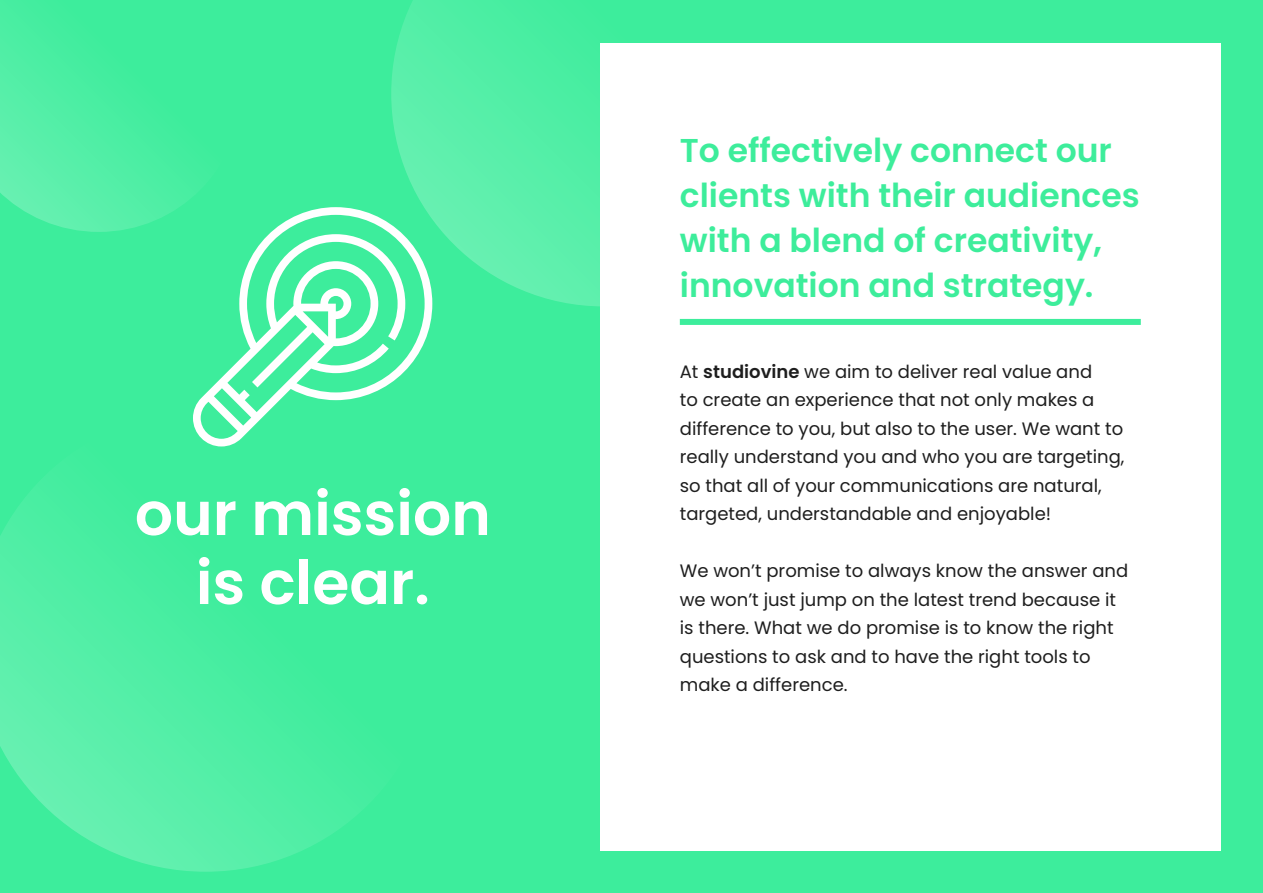
<style>
.page{position:relative;width:1263px;height:893px;background:#3ded9c}
.page>*{position:absolute;margin:0;border:0;box-sizing:border-box;transform-origin:0 0}
.t1{font:600 60px/69px "Poppins";color:#fff;text-align:center}
.t2{font:600 33px/45px "Poppins";color:#3ded9b}
.t3{font:18px/28.5px "Poppins";color:#1e1e1e}
.s1{font-weight:600}
</style>
<div class="page">
<svg style="left:391px;top:0;width:209px;height:306px;fill:#56efa8"></svg>
<svg style="left:0;top:446px;width:361px;height:426px"></svg>
<svg style="left:0;top:0;width:196px;height:232px"></svg>
<div style="left:600px;top:43px;width:620px;height:807px;background:#fff"></div>
<svg style="left:193px;top:207px;width:239px;height:239px"></svg>
<div style="left:680px;top:319px;width:461px;height:6px;background:#3ded9c"></div>
<h1 class="t1" style="left:135px;top:480px;width:358px">our mission is clear.</h1>
<h2 class="t2" style="left:680px;top:128px;width:461px">To effectively connect our clients with their audiences with a blend of creativity, innovation and strategy.</h2>
<p class="t3" style="left:680px;top:357px;width:446px">At <span class="s1">studiovine</span> we aim to deliver real value and<br>to create an experience that not only makes a difference to you, but also to the user. We want to really understand you and who you are targeting, so that all of your communications are natural, targeted, understandable and enjoyable!</p>
<p class="t3" style="left:680px;top:557px;width:450px">We won’t promise to always know the answer and we won’t just jump on the latest trend because it is there. What we do promise is to know the right questions to ask and to have the right tools to make a difference.</p>
</div>
